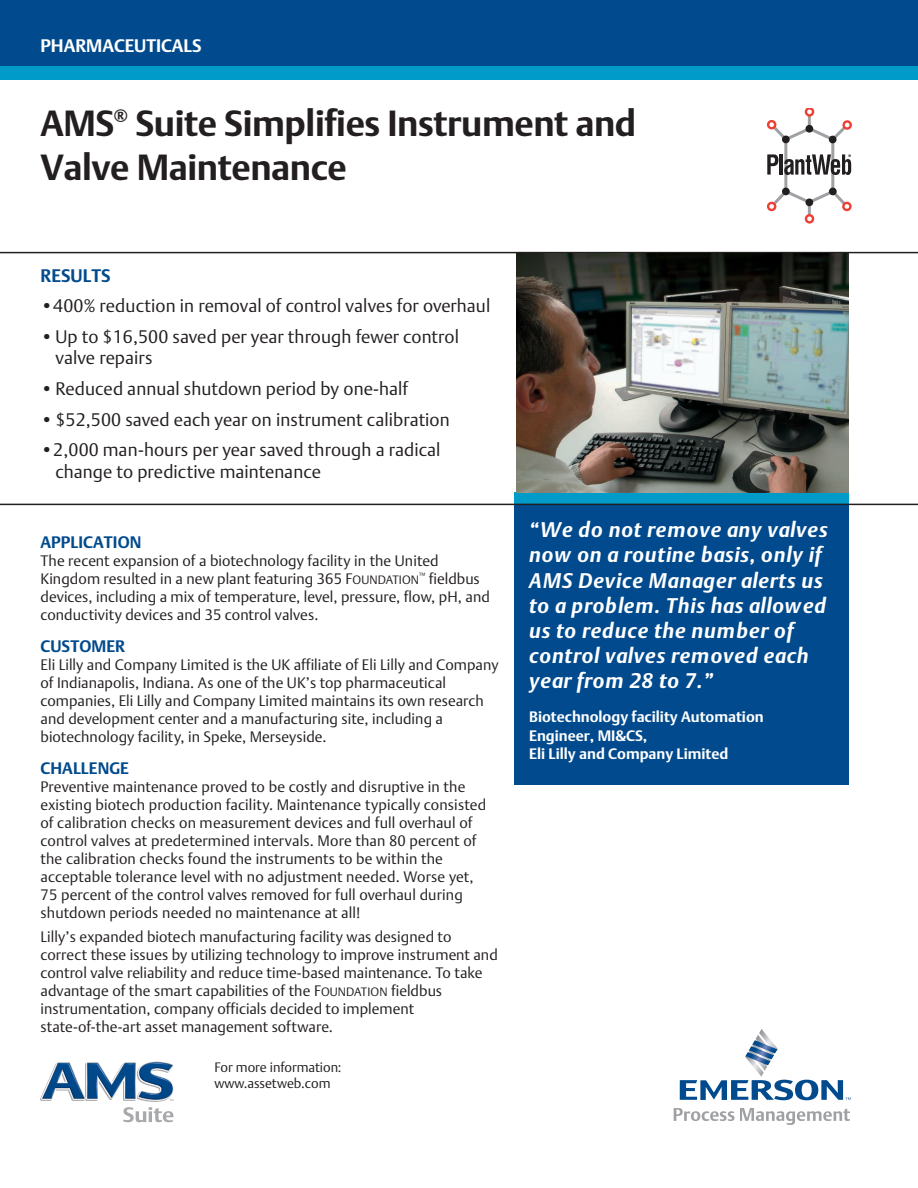
<style>
.page{position:relative;width:918px;height:1188px;background:#fff}
.page>*{position:absolute;margin:0;border:0;box-sizing:border-box;transform-origin:0 0}
.t1{font:700 36px/43.5px "DTL Argo T";letter-spacing:-.01em;color:#231f20}
.t2{font:italic 700 21px/25.2px "DTL Argo T";letter-spacing:.045em;color:#fff}
.t3{font:18px/21.6px "DTL Argo T Light";letter-spacing:.005em;color:#231f20}
.t4{font:700 18px "DTL Argo T";color:#fff}
.t5{font:700 18px "DTL Argo T";letter-spacing:.005em;color:#004a8d}
.t6{font:700 16.5px "DTL Argo T";letter-spacing:.005em;color:#004a8d}
.t7{font:15px/18px "DTL Argo T Light";letter-spacing:.005em;color:#231f20}
.t8{font:700 15px/18px "DTL Argo T";color:#fff}
.t9{font:13.5px/16.2px "DTL Argo T Light";color:#231f20}
.s1{font-size:12px}
</style>
<div class="page">
<div style="left:0;top:0;width:918px;height:68px;background:#004a8d"></div>
<div style="left:0;top:67px;width:918px;height:13px;background:#009bc8"></div>
<div style="left:514px;top:492px;width:335px;height:14px;background:#009bc8"></div>
<div style="left:514px;top:505px;width:335px;height:279px;background:#004a8d"></div>
<svg style="left:680px;top:1029px;width:171px;height:71px"></svg>
<svg style="left:674px;top:1108px;width:176px;height:17px"></svg>
<hr style="left:0;top:252px;width:918px;height:1px;background:#231f20">
<div style="left:842px;top:202px;width:10px;height:9px;border:2px solid #ee3f34;border-radius:50%"></div>
<div style="left:805px;top:214px;width:9px;height:10px;border:2px solid #ee3f34;border-radius:50%"></div>
<div style="left:842px;top:120px;width:10px;height:10px;border:2px solid #ee3f34;border-radius:50%"></div>
<svg style="left:767px;top:109px;width:84px;height:106px"></svg>
<hr style="left:0;top:504px;width:918px;height:1px;background:#231f20">
<svg style="left:40px;top:1061px;width:134px;height:61px"></svg>
<img style="left:516px;top:254px;width:333px;height:238px">
<p class="t4" style="left:41px;top:35px;width:163px">PHARMACEUTICALS</p>
<h1 class="t1" style="left:41px;top:102px;width:597px">AMS<sup>®</sup> Suite Simplifies Instrument and<br>Valve Maintenance</h1>
<p class="t5" style="left:41px;top:265px;width:72px">RESULTS</p>
<p class="t3" style="left:41px;top:295px;width:451px">•400% reduction in removal of control valves for overhaul</p>
<p class="t3" style="left:55px;top:326px;width:405px;text-indent:-15px">• Up to $16,500 saved per year through fewer control valve repairs</p>
<p class="t3" style="left:41px;top:378px;width:369px">• Reduced annual shutdown period by one-half</p>
<p class="t3" style="left:41px;top:409px;width:411px">• $52,500 saved each year on instrument calibration</p>
<p class="t3" style="left:55px;top:439px;width:387px;text-indent:-15px">•2,000 man-hours per year saved through a radical change to predictive maintenance</p>
<p class="t6" style="left:41px;top:533px;width:102px">APPLICATION</p>
<p class="t7" style="left:41px;top:552px;width:451px">The recent expansion of a biotechnology facility in the United Kingdom resulted in a new plant featuring 365 F<span class="s1">OUNDATION</span><sup>™</sup> fieldbus devices, including a mix of temperature, level, pressure, flow, pH, and conductivity devices and 35 control valves.</p>
<p class="t6" style="left:41px;top:636px;width:86px">CUSTOMER</p>
<p class="t7" style="left:41px;top:656px;width:460px">Eli Lilly and Company Limited is the UK affiliate of Eli Lilly and Company of Indianapolis, Indiana. As one of the UK’s top pharmaceutical companies, Eli Lilly and Company Limited maintains its own research and development center and a manufacturing site, including a biotechnology facility, in Speke, Merseyside.</p>
<p class="t6" style="left:41px;top:758px;width:90px">CHALLENGE</p>
<p class="t7" style="left:41px;top:777px;width:447px">Preventive maintenance proved to be costly and disruptive in the existing biotech production facility. Maintenance typically consisted of calibration checks on measurement devices and full overhaul of control valves at predetermined intervals. More than 80 percent of the calibration checks found the instruments to be within the acceptable tolerance level with no adjustment needed. Worse yet, 75 percent of the control valves removed for full overhaul during shutdown periods needed no maintenance at all!</p>
<p class="t7" style="left:41px;top:928px;width:459px">Lilly’s expanded biotech manufacturing facility was designed to correct these issues by utilizing technology to improve instrument and control valve reliability and reduce time-based maintenance. To take advantage of the smart capabilities of the F<span class="s1">OUNDATION</span> fieldbus instrumentation, company officials decided to implement state-of-the-art asset management software.</p>
<p class="t9" style="left:215px;top:1059px;width:129px">For more information: www.assetweb.com</p>
<h2 class="t2" style="left:529px;top:517px;width:300px">“We do not remove any valves now on a routine basis, only if<br>AMS Device Manager alerts us to a problem. This has allowed us to reduce the number of control valves removed each year from 28 to 7.”</h2>
<p class="t8" style="left:529px;top:708px;width:236px">Biotechnology facility Automation<br>Engineer, MI&amp;CS,<br>Eli Lilly and Company Limited</p>
</div>
